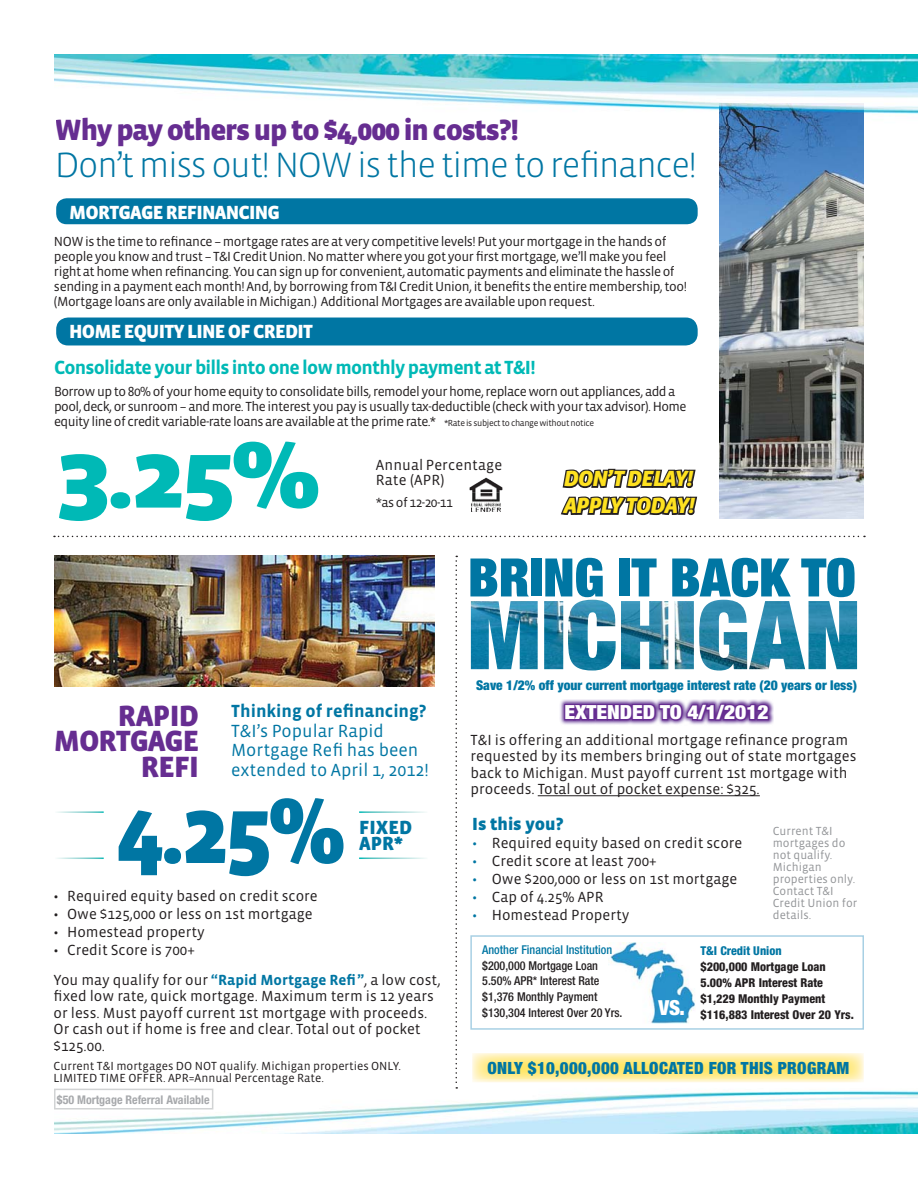
<style>
.page{position:relative;width:918px;height:1188px;background:#fff}
.page>*{position:absolute;margin:0;border:0;box-sizing:border-box;transform-origin:0 0}
.t1{font:900 96.45px "Vista Sans";color:#00b9b6;scale:1.14 1}
.t2{font:900 94.8px "Vista Sans";color:#0076a3}
.t3{font:900 expanded 53.1px "Helvetica Neue";color:#0076a3}
.t4{font:300 36px "Vista Sans";letter-spacing:-.04em;color:#0076a3}
.t5{font:900 30px/25.5px "Vista Sans";letter-spacing:-.04em;color:#662d91;text-align:right}
.t6{font:italic 900 22.5px/27px "Vista Sans";letter-spacing:-.04em;color:#ffe220}
.t7{font:700 19.5px "Vista Sans";letter-spacing:-.04em;color:#00b9b6}
.t8{font:900 19.5px "Vista Sans";letter-spacing:-.04em;color:#fff}
.t9{font:900 condensed 19.5px "Helvetica Neue";color:#fff;scale:1.1 1}
.t10{font:900 19.5px/16.5px "Vista Sans";color:#0076a3}
.t11{font:18px/19.5px "Vista Sans";color:#0076a3}
.t12{font:700 18px "Vista Sans";color:#0076a3}
.t13{font:900 18px "Vista Sans";color:#0076a3}
.t14{font:900 condensed 16.8px "Helvetica Neue";letter-spacing:.02em;color:#0076a3}
.t15{font:15px/16.5px "Vista Sans";color:#231f20}
.t16{font:13.5px/15px "Vista Sans";letter-spacing:-.04em;color:#231f20}
.t17{font:900 condensed 13.5px "Helvetica Neue";color:#0076a3}
.t18{font:800 condensed 12.15px "Helvetica Neue";color:#231f20}
.t19{font:500 condensed 12.15px/15.9px "Helvetica Neue";color:#231f20}
.t20{font:500 condensed 12.15px "Helvetica Neue";color:#0076a3}
.t21{font:800 condensed 12.15px "Helvetica Neue";color:#0076a3}
.t22{font:12px/12px "Vista Sans";color:#231f20}
.t23{font:12px/12px "Vista Sans";color:#939598}
.t24{font:700 condensed 12px "Helvetica Neue";color:#a7a9ac}
.s1{font-size:9px}
.s2{font-weight:700;color:#0076a3}
.s3{color:#0076a3}
</style>
<div class="page">
<div style="left:56px;top:318px;width:642px;height:27px;background:#0076a3;border-radius:12px"></div>
<div style="left:56px;top:198px;width:642px;height:26px;background:#0076a3;border-radius:10px"></div>
<svg style="left:560px;top:468px;width:138px;height:48px"></svg>
<div style="left:687px;top:508px;width:8px;height:7px;border:3px solid #231f20;border-radius:50%"></div>
<img style="left:469px;top:477px;width:33px;height:15px">
<img style="left:471px;top:492px;width:30px;height:20px">
<img style="left:719px;top:125px;width:145px;height:393px">
<img style="left:54px;top:54px;width:864px;height:71px">
<img style="left:56px;top:117px;width:462px;height:8px">
<img style="left:54px;top:1081px;width:864px;height:53px">
<svg style="left:54px;top:536px;width:811px;height:1px"></svg>
<img style="left:471px;top:600px;width:386px;height:71px">
<hr style="left:538px;top:795px;width:222px;height:1px;background:#231f20">
<img style="left:560px;top:699px;width:214px;height:26px">
<svg style="left:563px;top:699px;width:109px;height:26px;background:#8b62ac"></svg>
<div style="left:669px;top:704px;width:14px;height:17px;border:2px solid #662d91;border-radius:50%"></div>
<div style="left:673px;top:706px;width:6px;height:12px;border:2px solid #662d91;border-radius:50%"></div>
<svg style="left:685px;top:700px;width:86px;height:23px;background:#8459a7"></svg>
<img style="left:472px;top:1053px;width:392px;height:29px">
<img style="left:608px;top:943px;width:88px;height:80px">
<div style="left:470px;top:935px;width:394px;height:95px;border:2px solid #a8d0e4"></div>
<svg style="left:456px;top:556px;width:1px;height:533px"></svg>
<div style="left:54px;top:1089px;width:159px;height:21px;border:2px solid #d1d3d4"></div>
<img style="left:54px;top:555px;width:380px;height:132px">
<h3 class="t5" style="left:55px;top:118px;width:466px">Why pay others up to $4 000 in costs?!</h3>
<h3 class="t5" style="left:351px;top:118px;width:9px">,</h3>
<h3 class="t4" style="left:55px;top:143px;width:644px">Don’t miss out! NOW is the time to refinance!</h3>
<h3 class="t8" style="left:69px;top:203px;width:212px">MORTGAGE REFINANCING</h3>
<p class="t16" style="left:54px;top:234px;width:635px">NOW is the time to refinance – mortgage rates are at very competitive levels! Put your mortgage in the hands of people you know and trust – T&amp;I Credit Union. No matter where you got your first mortgage, we’ll make you feel right at home when refinancing. You can sign up for convenient, automatic payments and eliminate the hassle of sending in a payment each month! And, by borrowing from T&amp;I Credit Union, it benefits the entire membership, too! (Mortgage loans are only available in Michigan.) Additional Mortgages are available upon request.</p>
<h3 class="t8" style="left:69px;top:322px;width:245px">HOME EQUITY LINE OF CREDIT</h3>
<h3 class="t7" style="left:54px;top:358px;width:483px">Consolidate your bills into one low monthly payment at T&amp;I!</h3>
<p class="t16" style="left:54px;top:384px;width:634px">Borrow up to 80% of your home equity to consolidate bills, remodel your home, replace worn out appliances, add a pool, deck, or sunroom – and more. The interest you pay is usually tax-deductible (check with your tax advisor). Home equity line of credit variable-rate loans are available at the prime rate.* <span class="s1">*Rate is subject to change without notice</span></p>
<h1 class="t1" style="left:56px;top:427px;width:234px">3.25%</h1>
<p class="t15" style="left:376px;top:458px;width:128px;line-height:15px">Annual Percentage<br>Rate (APR)</p>
<p class="t16" style="left:376px;top:496px;width:78px">*as of 12-20-11</p>
<h3 class="t6" style="left:564px;top:466px;width:133px">DON’T DELAY!<br>APPLY TODAY!</h3>
<h3 class="t3" style="left:468px;top:559px;width:389px">BRING IT BACK TO</h3>
<h3 class="t12" style="left:231px;top:702px;width:197px">Thinking of refinancing?</h3>
<h3 class="t11" style="left:231px;top:722px;width:199px">T&amp;I’s Popular Rapid<br>Mortgage Refi has been extended to April 1, 2012!</h3>
<h2 class="t2" style="left:117px;top:784px;width:230px">4.25%</h2>
<h3 class="t5" style="left:54px;top:704px;width:147px">RAPID<br>MORTGAGE<br>REFI</h3>
<h3 class="t10" style="left:359px;top:820px;width:55px">FIXED<br>APR*</h3>
<p class="t15" style="left:54px;top:888px;width:266px">• Required equity based on credit score</p>
<p class="t15" style="left:54px;top:906px;width:261px">• Owe $125,000 or less on 1st mortgage</p>
<p class="t15" style="left:54px;top:924px;width:153px">• Homestead property</p>
<p class="t15" style="left:54px;top:935px;width:389px;line-height:30px">• Credit Score is 700+<br>You may qualify for our <span class="s2">“Rapid Mortgage Refi”</span>, a low cost,</p>
<p class="t15" style="left:54px;top:989px;width:382px">fixed low rate, quick mortgage. Maximum term is 12 years or less. Must payoff current 1st mortgage with proceeds.<br>Or cash out if home is free and clear. Total out of pocket $125.00.</p>
<p class="t22" style="left:54px;top:1060px;width:349px">Current T&amp;I mortgages DO NOT qualify. Michigan properties ONLY.<br>LIMITED TIME OFFER. APR=Annual Percentage Rate.</p>
<p class="t24" style="left:57px;top:1095px;width:154px">$50 Mortgage Referral Available</p>
<p class="t17" style="left:476px;top:680px;width:382px">Save 1/2% off your current mortgage interest rate (20 years or less)</p>
<h3 class="t9" style="left:564px;top:705px;width:187px">EXTENDED TO 4/1/2012</h3>
<p class="t15" style="left:471px;top:732px;width:387px">T&amp;I is offering an additional mortgage refinance program requested by its members bringing out of state mortgages back to Michigan. Must payoff current 1st mortgage with proceeds. Total out of pocket expense: $325.</p>
<p class="t23" style="left:773px;top:825px;width:86px">Current T&amp;I mortgages do not qualify.<br>Michigan properties only.<br>Contact T&amp;I<br>Credit Union for details.</p>
<h3 class="t13" style="left:472px;top:815px;width:93px">Is this you?</h3>
<p class="t15" style="left:472px;top:836px;width:272px"><span class="s3">•</span> Required equity based on credit score</p>
<p class="t15" style="left:472px;top:854px;width:186px"><span class="s3">•</span> Credit score at least 700+</p>
<p class="t15" style="left:472px;top:872px;width:267px"><span class="s3">•</span> Owe $200,000 or less on 1st mortgage</p>
<p class="t15" style="left:472px;top:890px;width:133px"><span class="s3">•</span> Cap of 4.25% APR</p>
<p class="t15" style="left:472px;top:908px;width:159px"><span class="s3">•</span> Homestead Property</p>
<p class="t20" style="left:482px;top:945px;width:132px">Another Financial Institution</p>
<p class="t19" style="left:482px;top:958px;width:142px">$200,000 Mortgage Loan<br>5.50% APR* Interest Rate $1,376 Monthly Payment $130,304 Interest Over 20 Yrs.</p>
<p class="t21" style="left:700px;top:947px;width:83px">T&amp;I Credit Union</p>
<p class="t18" style="left:700px;top:962px;width:127px">$200,000 Mortgage Loan</p>
<p class="t18" style="left:700px;top:978px;width:124px">5.00% APR Interest Rate</p>
<p class="t18" style="left:700px;top:994px;width:126px">$1,229 Monthly Payment</p>
<p class="t18" style="left:658px;top:1010px;width:197px"><sup>VS.</sup> $116,883 Interest Over 20 Yrs.</p>
<p class="t14" style="left:488px;top:1062px;width:363px">ONLY $10,000,000 ALLOCATED FOR THIS PROGRAM</p>
</div>
